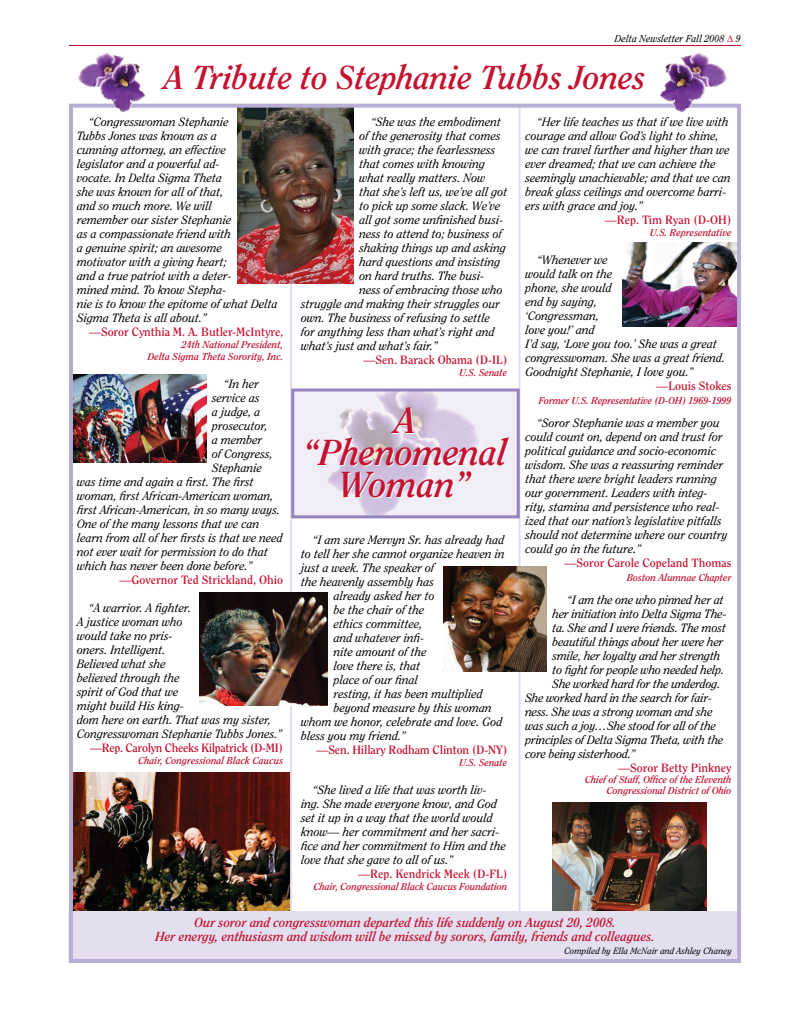
<style>
.page{position:relative;width:810px;height:1026px;background:#fff}
.page>*{position:absolute;margin:0;border:0;box-sizing:border-box;transform-origin:0 0}
.t1{font:italic 700 36px/32px "Clearface";color:#c41230;text-align:center}
.t2{font:italic 700 33px "Clearface";color:#c41230}
.t3{font:italic 700 13px/14px "Clearface";color:#c41230;text-align:center}
.t4{font:italic 12px/14px "Clearface";color:#000}
.t5{font:700 12px "Clearface";color:#c41230}
.t6{font:700 12px "Clearface";letter-spacing:-.025em;color:#c41230}
.t7{font:italic 700 10px/12px "Clearface";color:#c41230;text-align:right}
.t8{font:italic 10px "Clearface";color:#000}
.t9{font:italic 9px "Clearface";color:#000}
</style>
<div class="page">
<hr style="left:69px;top:45px;width:672px;height:1px;background:#c41230">
<img style="left:552px;top:803px;width:154px;height:108px">
<img style="left:74px;top:773px;width:216px;height:138px">
<img style="left:622px;top:242px;width:114px;height:85px">
<img style="left:74px;top:374px;width:132px;height:89px">
<hr style="left:290px;top:231px;width:2px;height:694px;background:#e3dfef">
<hr style="left:518px;top:106px;width:2px;height:819px;background:#e3dfef">
<img style="left:238px;top:109px;width:116px;height:175px">
<img style="left:199px;top:592px;width:129px;height:113px">
<div style="left:293px;top:390px;width:225px;height:127px;background:#f0edf6"></div>
<img style="left:327px;top:393px;width:151px;height:121px">
<div style="left:291px;top:389px;width:229px;height:129px;border:3px solid #9483bd"></div>
<div style="left:69px;top:911px;width:672px;height:52px;background:#e3dfef"></div>
<div style="left:69px;top:104px;width:672px;height:859px;border:4px solid #b8add5"></div>
<img style="left:660px;top:52px;width:68px;height:60px">
<img style="left:78px;top:52px;width:67px;height:60px">
<img style="left:444px;top:567px;width:103px;height:105px">
<p class="t8" style="left:615px;top:33px;width:111px">Delta Newsletter Fall 2008</p>
<h2 class="t2" style="left:164px;top:58px;width:483px">A Tribute to Stephanie Tubbs Jones</h2>
<p class="t4" style="left:77px;top:114px;width:202px;text-indent:12px">“Congresswoman Stephanie<br>Tubbs Jones was known as a<br>cunning attorney, an effective<br>legislator and a powerful ad-<br>vocate. In Delta Sigma Theta<br>she was known for all of that,<br>and so much more. We will<br>remember our sister Stephanie<br>as a compassionate friend with<br>a genuine spirit; an awesome<br>motivator with a giving heart;<br>and a true patriot with a deter-<br>mined mind. To know Stepha-<br>nie is to know the epitome of what Delta<br>Sigma Theta is all about.”</p>
<p class="t5" style="left:89px;top:324px;width:196px">—Soror Cynthia M. A. Butler-McIntyre,</p>
<p class="t7" style="left:148px;top:338px;width:137px">24th National President,<br>Delta Sigma Theta Sorority, Inc.</p>
<p class="t4" style="left:224px;top:376px;width:37px">“In her</p>
<p class="t4" style="left:212px;top:390px;width:49px">service as</p>
<p class="t4" style="left:212px;top:404px;width:50px">a judge, a</p>
<p class="t4" style="left:212px;top:418px;width:57px">prosecutor,</p>
<p class="t4" style="left:212px;top:432px;width:52px">a member</p>
<p class="t4" style="left:212px;top:446px;width:62px">of Congress,</p>
<p class="t4" style="left:212px;top:460px;width:52px">Stephanie</p>
<p class="t4" style="left:77px;top:474px;width:178px">was time and again a first. The first</p>
<p class="t4" style="left:77px;top:488px;width:198px">woman, first African-American woman,</p>
<p class="t4" style="left:77px;top:502px;width:205px">first African-American, in so many ways.</p>
<p class="t4" style="left:77px;top:516px;width:184px">One of the many lessons that we can</p>
<p class="t4" style="left:77px;top:530px;width:207px">learn from all of her firsts is that we need</p>
<p class="t4" style="left:77px;top:544px;width:192px">not ever wait for permission to do that</p>
<p class="t4" style="left:77px;top:558px;width:177px">which has never been done before.”</p>
<p class="t5" style="left:119px;top:572px;width:165px">—Governor Ted Strickland, Ohio</p>
<p class="t4" style="left:77px;top:600px;width:207px;text-indent:12px">“A warrior. A fighter.<br>A justice woman who<br>would take no pris-<br>oners. Intelligent.<br>Believed what she<br>believed through the<br>spirit of God that we<br>might build His king-<br>dom here on earth. That was my sister,<br>Congresswoman Stephanie Tubbs Jones.”</p>
<p class="t6" style="left:90px;top:740px;width:195px">—Rep. Carolyn Cheeks Kilpatrick (D-MI)</p>
<p class="t7" style="left:138px;top:754px;width:146px">Chair, Congressional Black Caucus</p>
<p class="t4" style="left:372px;top:114px;width:131px">“She was the embodiment</p>
<p class="t4" style="left:360px;top:128px;width:143px">of the generosity that comes</p>
<p class="t4" style="left:360px;top:142px;width:137px">with grace; the fearlessness</p>
<p class="t4" style="left:360px;top:156px;width:127px">that comes with knowing</p>
<p class="t4" style="left:360px;top:170px;width:128px">what really matters. Now</p>
<p class="t4" style="left:360px;top:184px;width:149px">that she’s left us, we’ve all got</p>
<p class="t4" style="left:360px;top:198px;width:143px">to pick up some slack. We’ve</p>
<p class="t4" style="left:360px;top:212px;width:146px">all got some unfinished busi-</p>
<p class="t4" style="left:360px;top:226px;width:144px">ness to attend to; business of</p>
<p class="t4" style="left:360px;top:240px;width:148px">shaking things up and asking</p>
<p class="t4" style="left:360px;top:254px;width:142px">hard questions and insisting</p>
<p class="t4" style="left:360px;top:268px;width:126px">on hard truths. The busi-</p>
<p class="t4" style="left:360px;top:282px;width:145px">ness of embracing those who</p>
<p class="t4" style="left:301px;top:296px;width:201px">struggle and making their struggles our</p>
<p class="t4" style="left:301px;top:310px;width:191px">own. The business of refusing to settle</p>
<p class="t4" style="left:301px;top:324px;width:195px">for anything less than what’s right and</p>
<p class="t4" style="left:301px;top:338px;width:138px">what’s just and what’s fair.”</p>
<p class="t5" style="left:363px;top:352px;width:145px">—Sen. Barack Obama (D-IL)</p>
<p class="t7" style="left:459px;top:366px;width:50px">U.S. Senate</p>
<h1 class="t1" style="left:304px;top:404px;width:205px">A “Phenomenal<br>Woman”</h1>
<p class="t4" style="left:313px;top:532px;width:193px">“I am sure Mervyn Sr. has already had</p>
<p class="t4" style="left:301px;top:546px;width:205px">to tell her she cannot organize heaven in</p>
<p class="t4" style="left:301px;top:560px;width:135px">just a week. The speaker of</p>
<p class="t4" style="left:301px;top:574px;width:134px">the heavenly assembly has</p>
<p class="t4" style="left:334px;top:588px;width:102px">already asked her to</p>
<p class="t4" style="left:334px;top:602px;width:92px">be the chair of the</p>
<p class="t4" style="left:334px;top:616px;width:90px">ethics committee,</p>
<p class="t4" style="left:334px;top:630px;width:92px">and whatever infi-</p>
<p class="t4" style="left:334px;top:644px;width:94px">nite amount of the</p>
<p class="t4" style="left:334px;top:658px;width:88px">love there is, that</p>
<p class="t4" style="left:334px;top:672px;width:86px">place of our final</p>
<p class="t4" style="left:334px;top:686px;width:151px">resting, it has been multiplied</p>
<p class="t4" style="left:334px;top:700px;width:160px">beyond measure by this woman</p>
<p class="t4" style="left:301px;top:714px;width:203px">whom we honor, celebrate and love. God</p>
<p class="t4" style="left:301px;top:728px;width:106px">bless you my friend.”</p>
<p class="t5" style="left:316px;top:742px;width:192px">—Sen. Hillary Rodham Clinton (D-NY)</p>
<p class="t7" style="left:459px;top:756px;width:50px">U.S. Senate</p>
<p class="t4" style="left:301px;top:782px;width:206px;text-indent:12px">“She lived a life that was worth liv&shy;ing. She made everyone know, and God set it up in a way that the world would know— her commitment and her sacri&shy;fice and her commitment to Him and the love that she gave to all of us.”</p>
<p class="t5" style="left:358px;top:866px;width:151px">—Rep. Kendrick Meek (D-FL)</p>
<p class="t7" style="left:314px;top:880px;width:195px">Chair, Congressional Black Caucus Foundation</p>
<p class="t4" style="left:525px;top:114px;width:207px;text-indent:12px">“Her life teaches us that if we live with courage and allow God’s light to shine, we can travel further and higher than we ever dreamed; that we can achieve the seemingly unachievable; and that we can break glass ceilings and overcome barri&shy;ers with grace and joy.”</p>
<p class="t5" style="left:605px;top:212px;width:128px">—Rep. Tim Ryan (D-OH)</p>
<p class="t7" style="left:650px;top:226px;width:83px">U.S. Representative</p>
<p class="t4" style="left:525px;top:252px;width:201px;text-indent:12px">“Whenever we<br>would talk on the<br>phone, she would<br>end by saying,<br>‘Congressman,<br>love you!’ and<br>I’d say, ‘Love you too.’ She was a great congresswoman. She was a great friend.<br>Goodnight Stephanie, I love you.”</p>
<p class="t5" style="left:657px;top:378px;width:77px">—Louis Stokes</p>
<p class="t7" style="left:539px;top:394px;width:194px">Former U.S. Representative (D-OH) 1969-1999</p>
<p class="t4" style="left:525px;top:415px;width:204px;text-indent:12px">“Soror Stephanie was a member you could count on, depend on and trust for political guidance and socio-economic wisdom. She was a reassuring reminder that there were bright leaders running our government. Leaders with integ&shy;rity, stamina and persistence who real&shy;ized that our nation’s legislative pitfalls should not determine where our country could go in the future.”</p>
<p class="t5" style="left:565px;top:555px;width:168px">—Soror Carole Copeland Thomas</p>
<p class="t7" style="left:627px;top:571px;width:106px">Boston Alumnae Chapter</p>
<p class="t4" style="left:568px;top:592px;width:158px">“I am the one who pinned her at</p>
<p class="t4" style="left:553px;top:606px;width:176px">her initiation into Delta Sigma The-</p>
<p class="t4" style="left:553px;top:620px;width:175px">ta. She and I were friends. The most</p>
<p class="t4" style="left:553px;top:634px;width:173px">beautiful things about her were her</p>
<p class="t4" style="left:553px;top:648px;width:170px">smile, her loyalty and her strength</p>
<p class="t4" style="left:553px;top:662px;width:173px">to fight for people who needed help.</p>
<p class="t4" style="left:553px;top:676px;width:169px">She worked hard for the underdog.</p>
<p class="t4" style="left:525px;top:690px;width:188px">She worked hard in the search for fair-</p>
<p class="t4" style="left:525px;top:704px;width:189px">ness. She was a strong woman and she</p>
<p class="t4" style="left:525px;top:718px;width:192px">was such a joy…She stood for all of the</p>
<p class="t4" style="left:525px;top:732px;width:200px">principles of Delta Sigma Theta, with the</p>
<p class="t4" style="left:525px;top:746px;width:112px">core being sisterhood.”</p>
<p class="t5" style="left:618px;top:760px;width:115px">—Soror Betty Pinkney</p>
<p class="t7" style="left:585px;top:774px;width:148px;line-height:11px">Chief of Staff, Office of the Eleventh<br>Congressional District of Ohio</p>
<p class="t3" style="left:155px;top:915px;width:501px">Our soror and congresswoman departed this life suddenly on August 20, 2008.<br>Her energy, enthusiasm and wisdom will be missed by sorors, family, friends and colleagues.</p>
<p class="t9" style="left:564px;top:946px;width:169px">Compiled by Ella McNair and Ashley Chaney</p>
</div>
